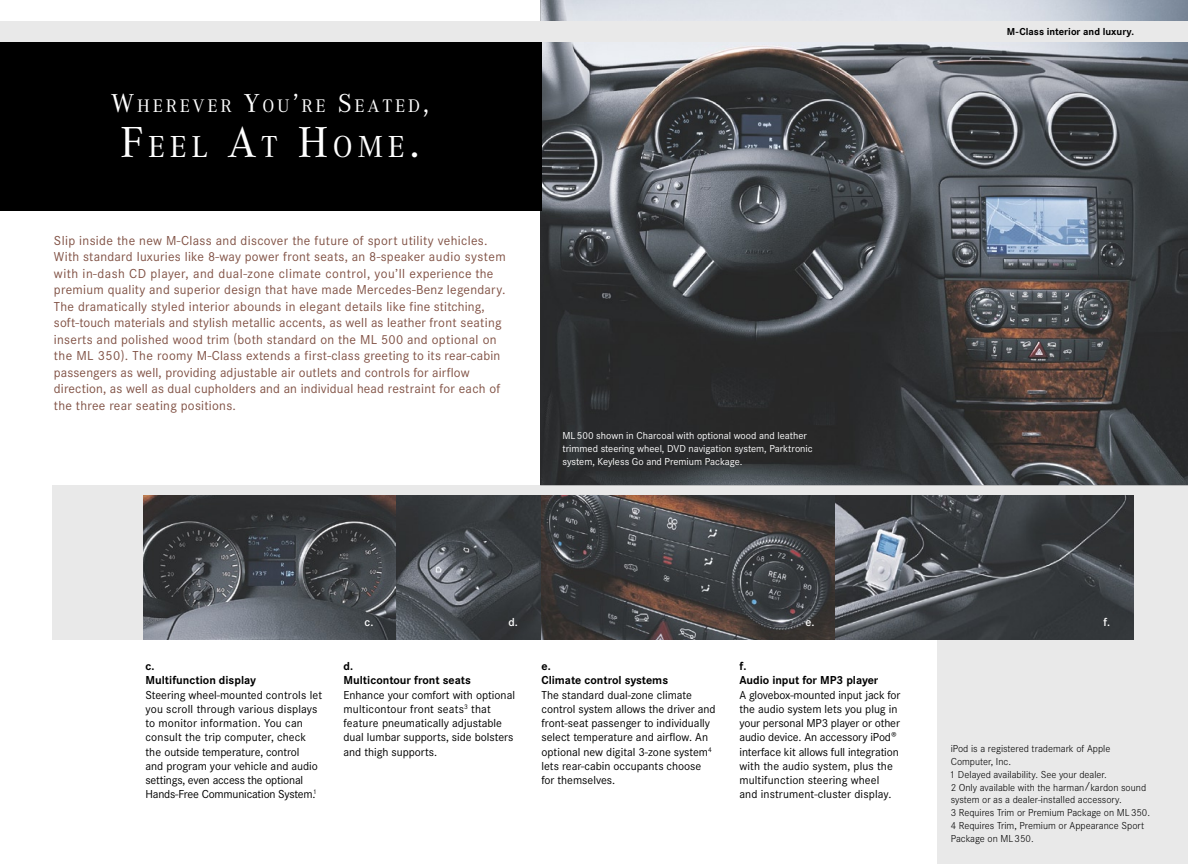
<style>
.page{position:relative;width:1188px;height:864px;background:#fff}
.page>*{position:absolute;margin:0;border:0;box-sizing:border-box;transform-origin:0 0}
.t1{font:31.5px "Corporate A";letter-spacing:.145em;color:#fff}
.t2{font:18.9px "Corporate A";letter-spacing:.145em;color:#fff}
.t3{font:13.5px/16.5px "Corporate S";letter-spacing:.02em;color:#815245}
.t4{font:12px/14.2px "Corporate S";color:#000}
.t5{font:600 12px "Corporate S";color:#fff}
.t6{font:300 10.5px/12.8px "Corporate S";color:#000}
.t7{font:10.5px/12.8px "Corporate S";color:#fff}
.t8{font:700 10.5px "Corporate S";color:#000}
.s1{font-size:27px}
.s2{font-size:45px}
.s3{font-weight:700}
</style>
<div class="page">
<div style="left:52px;top:485px;width:1136px;height:155px;background:#e9e9e9"></div>
<div style="left:937px;top:640px;width:251px;height:224px;background:#e9e9e9"></div>
<img style="left:540px;top:0;width:648px;height:485px">
<div style="left:0;top:21px;width:1188px;height:21px;background:#e9e9e9"></div>
<div style="left:0;top:42px;width:542px;height:169px;background:#000"></div>
<img style="left:540px;top:496px;width:295px;height:144px">
<svg style="left:395px;top:496px;width:145px;height:144px"></svg>
<img style="left:835px;top:496px;width:299px;height:144px">
<svg style="left:144px;top:496px;width:251px;height:144px"></svg>
<p class="t2" style="left:111px;top:95px;width:320px"><span class="s1">W</span>HEREVER <span class="s1">Y</span>OU<span class="s1">’</span>RE <span class="s1">S</span>EATED<span class="s1">,</span></p>
<p class="t1" style="left:120px;top:129px;width:301px"><span class="s2">F</span>EEL <span class="s2">A</span>T <span class="s2">H</span>OME<span class="s2">.</span></p>
<p class="t3" style="left:54px;top:232px;width:453px">Slip inside the new M-Class and discover the future of sport utility vehicles.<br>With standard luxuries like 8-way power front seats, an 8-speaker audio system with in-dash CD player, and dual-zone climate control, you’ll experience the premium quality and superior design that have made Mercedes-Benz legendary.<br>The dramatically styled interior abounds in elegant details like fine stitching, soft-touch materials and stylish metallic accents, as well as leather front seating inserts and polished wood trim (both standard on the ML 500 and optional on the ML 350). The roomy M-Class extends a first-class greeting to its rear-cabin passengers as well, providing adjustable air outlets and controls for airflow direction, as well as dual cupholders and an individual head restraint for each of the three rear seating positions.</p>
<p class="t7" style="left:562px;top:430px;width:252px">ML500 shown in Charcoal with optional wood and leather trimmed steering wheel, DVD navigation system, Parktronic system, Keyless Go and Premium Package.</p>
<p class="t8" style="left:1007px;top:26px;width:129px">M-Class interior and luxury.</p>
<p class="t5" style="left:365px;top:615px;width:10px">c.</p>
<p class="t5" style="left:508px;top:615px;width:11px">d.</p>
<p class="t5" style="left:805px;top:615px;width:11px">e.</p>
<p class="t4" style="left:145px;top:659px;width:178px"><span class="s3">c.<br>Multifunction display<br></span>Steering wheel-mounted controls let you scroll through various displays to monitor information. You can consult the trip computer, check the outside temperature, control<br>and program your vehicle and audio settings, even access the optional<br>Hands-Free Communication System.<sup>1</sup></p>
<p class="t4" style="left:343px;top:659px;width:173px"><span class="s3">d.<br>Multicontour front seats<br></span>Enhance your comfort with optional multicontour front seats<sup>3</sup> that feature pneumatically adjustable dual lumbar supports, side bolsters and thigh supports.</p>
<p class="t4" style="left:541px;top:659px;width:176px"><span class="s3">e.<br>Climate control systems<br></span>The standard dual-zone climate control system allows the driver and front-seat passenger to individually select temperature and airflow. An optional new digital 3-zone system<sup>4 </sup>lets rear-cabin occupants choose for themselves.</p>
<p class="t4" style="left:739px;top:659px;width:162px"><span class="s3">f.<br>Audio input for MP3 player<br></span>A glovebox-mounted input jack for the audio system lets you plug in your personal MP3 player or other audio device. An accessory iPod® interface kit allows full integration with the audio system, plus the multifunction steering wheel and instrument-cluster display.</p>
<p class="t5" style="left:1104px;top:615px;width:8px">f.</p>
<p class="t6" style="left:950px;top:743px;width:202px">iPod is a registered trademark of Apple Computer, Inc.<br>1 Delayed availability. See your dealer.<br>2 Only available with the harman/kardon sound system or as a dealer-installed accessory.<br>3 Requires Trim or Premium Package on ML 350.<br>4 Requires Trim, Premium or Appearance Sport Package on ML 350.</p>
</div>
